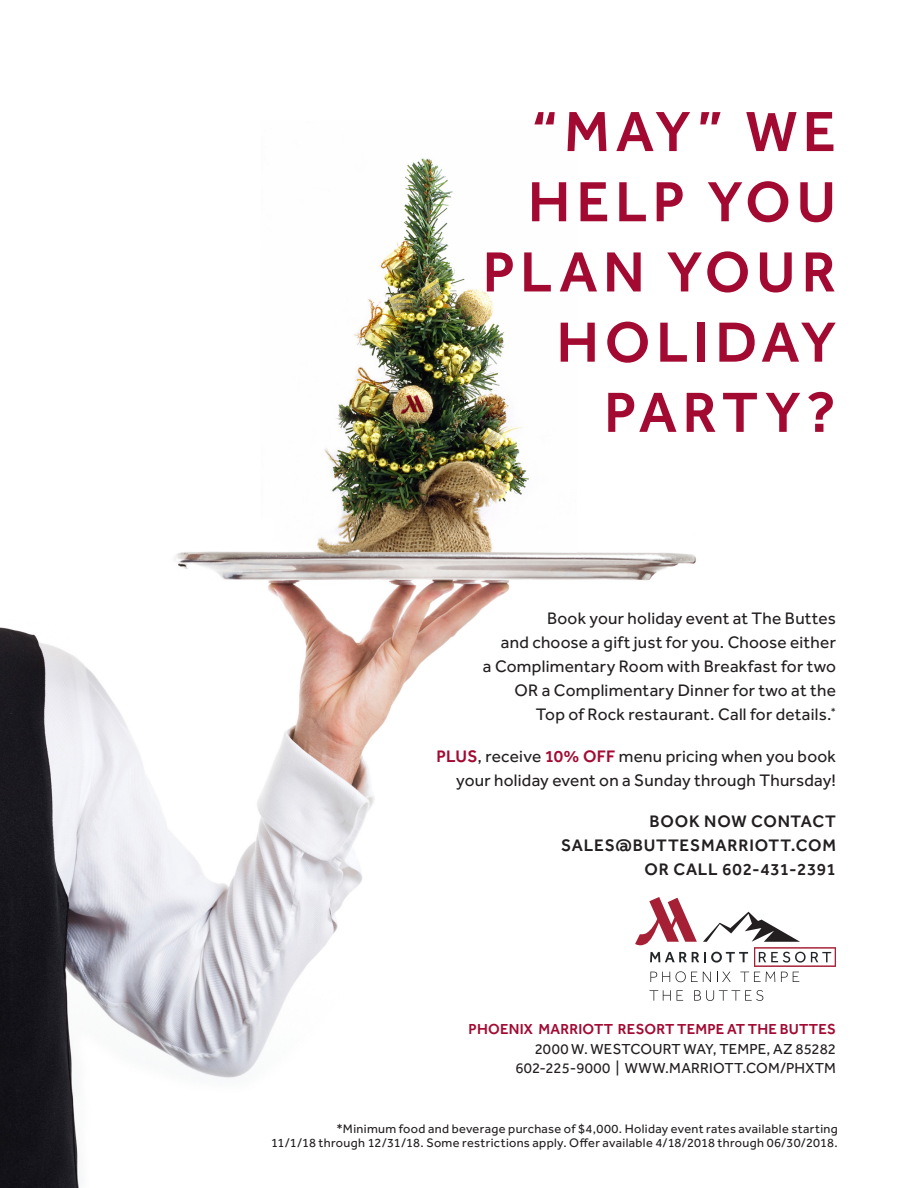
<style>
.page{position:relative;width:918px;height:1188px;background:#fff}
.page>*{position:absolute;margin:0;border:0;box-sizing:border-box;transform-origin:0 0}
.Headline_32pt{font:500 58.5px "Effra";letter-spacing:.095em;color:#a30a32}
.body_copy_10pt{font:17.25px/24px "Effra";letter-spacing:.015em;color:#231f20;text-align:right}
.Rate_Offer_12pt{font:500 17.25px/24px "Effra";letter-spacing:.045em;color:#231f20;text-align:right}
.Property_Info_9pt{font:15px "Effra";letter-spacing:.01em;color:#231f20}
.Property_Info_9pt-2{font:500 15px "Effra";letter-spacing:.015em;color:#a30a32}
.Property_Info_9pt-3{font:12.75px/13.5px "Effra";letter-spacing:.025em;color:#231f20;text-align:right}
.s1{font-weight:500;color:#a30a32}
</style>
<div class="page">
<img style="left:0;top:158px;width:764px;height:1030px">
<svg style="left:649px;top:990px;width:22px;height:11px"></svg>
<svg style="left:677px;top:990px;width:6px;height:11px"></svg>
<svg style="left:694px;top:990px;width:69px;height:11px"></svg>
<svg style="left:635px;top:897px;width:201px;height:85px"></svg>
<p class="Headline_32pt" style="left:532px;top:97px;width:306px">“MAY” WE</p>
<p class="Headline_32pt" style="left:528px;top:167px;width:310px">HELP YOU</p>
<p class="Headline_32pt" style="left:483px;top:237px;width:355px">PLAN YOUR</p>
<p class="Headline_32pt" style="left:557px;top:307px;width:281px">HOLIDAY</p>
<p class="Headline_32pt" style="left:604px;top:377px;width:233px">PARTY?</p>
<p class="body_copy_10pt" style="left:483px;top:606px;width:355px">Book your holiday event at The Buttes<br>and choose a gift just for you. Choose either<br>a Complimentary Room with Breakfast for two OR a Complimentary Dinner for two at the Top of Rock restaurant. Call for details.<sup>*</sup></p>
<p class="body_copy_10pt" style="left:436px;top:744px;width:401px"><span class="s1">PLUS</span>, receive <span class="s1">10% OFF</span> menu pricing when you book your holiday event on a Sunday through Thursday!</p>
<p class="Rate_Offer_12pt" style="left:561px;top:809px;width:276px">BOOK NOW CONTACT<br>SALES@BUTTESMARRIOTT.COM<br>OR CALL 602-431-2391</p>
<p class="Property_Info_9pt-2" style="left:469px;top:1020px;width:369px">PHOENIX MARRIOTT RESORT TEMPE AT THE BUTTES</p>
<p class="Property_Info_9pt" style="left:535px;top:1040px;width:303px">2000 W. WESTCOURT WAY, TEMPE, AZ 85282</p>
<p class="Property_Info_9pt" style="left:515px;top:1059px;width:322px">602-225-9000 | WWW.MARRIOTT.COM/PHXTM</p>
<p class="Property_Info_9pt-3" style="left:271px;top:1122px;width:568px">*Minimum food and beverage purchase of $4,000. Holiday event rates available starting<br>11/1/18 through 12/31/18. Some restrictions apply. Offer available 4/18/2018 through 06/30/2018.</p>
</div>
